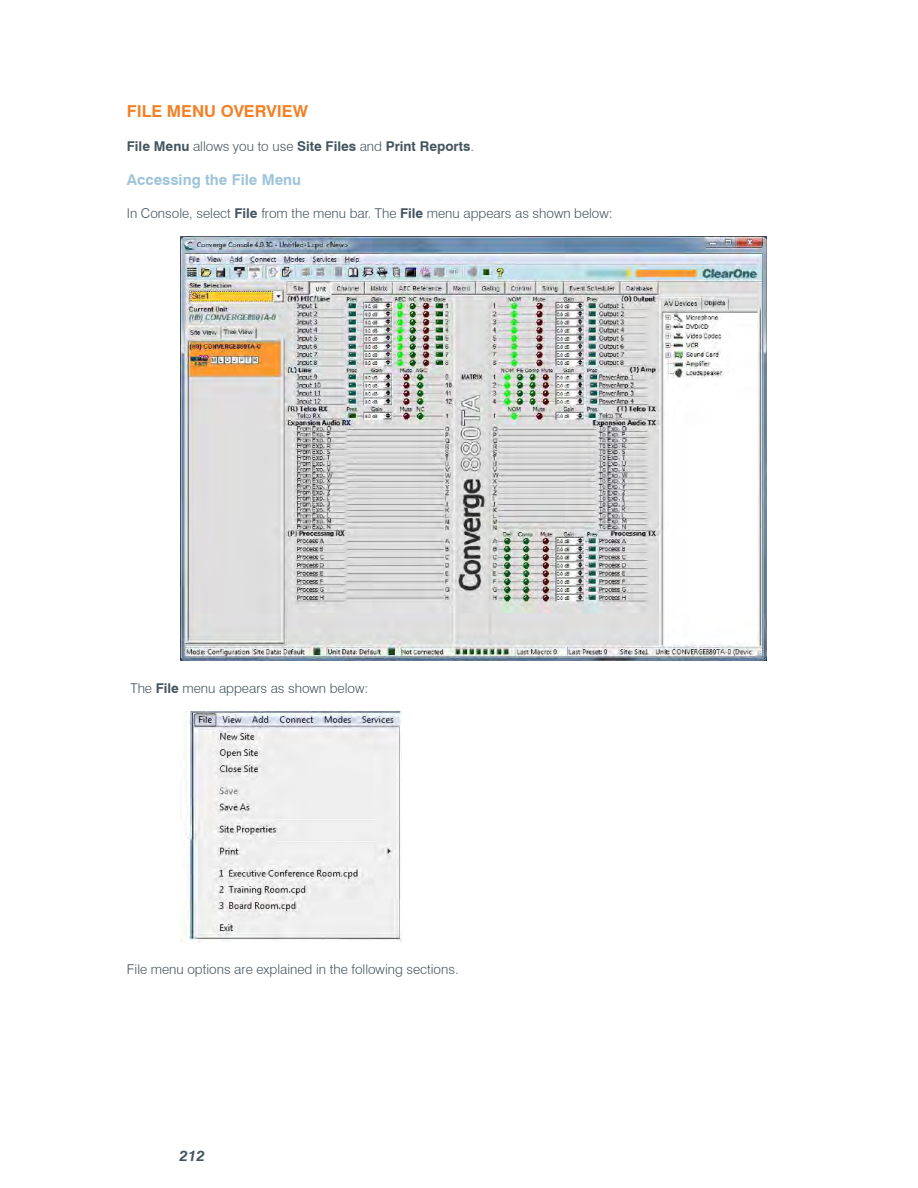
<style>
.page{position:relative;width:918px;height:1188px;background:#fff}
.page>*{position:absolute;margin:0;border:0;box-sizing:border-box;transform-origin:0 0}
.t1{font:700 16.5px "Swiss 721 BT";color:#f48026}
.t2{font:700 15px "Swiss 721 BT";color:#9ec4da}
.t3{font:italic 700 15px "Swiss 721 BT";color:#45555f}
.t4{font:300 13.5px "Swiss 721 BT";color:#45555f}
.t5{font:700 13.5px "Swiss 721 BT";color:#45555f}
.s1{font-weight:300}
.s2{font-weight:700}
</style>
<div class="page">
<img style="left:181px;top:237px;width:585px;height:423px">
<img style="left:181px;top:712px;width:221px;height:229px">
<p class="t1" style="left:127px;top:101px;width:183px">FILE MENU OVERVIEW</p>
<p class="t5" style="left:127px;top:138px;width:349px">File Menu <span class="s1">allows you to use</span> Site Files <span class="s1">and</span> Print Reports<span class="s1">.</span></p>
<p class="t2" style="left:127px;top:171px;width:176px">Accessing the File Menu</p>
<p class="t4" style="left:127px;top:205px;width:487px">In Console, select <span class="s2">File</span> from the menu bar. The <span class="s2">File</span> menu appears as shown below:</p>
<p class="t4" style="left:130px;top:680px;width:239px">The <span class="s2">File</span> menu appears as shown below:</p>
<p class="t4" style="left:127px;top:961px;width:333px">File menu options are explained in the following sections.</p>
<p class="t3" style="left:180px;top:1147px;width:27px">212</p>
</div>
